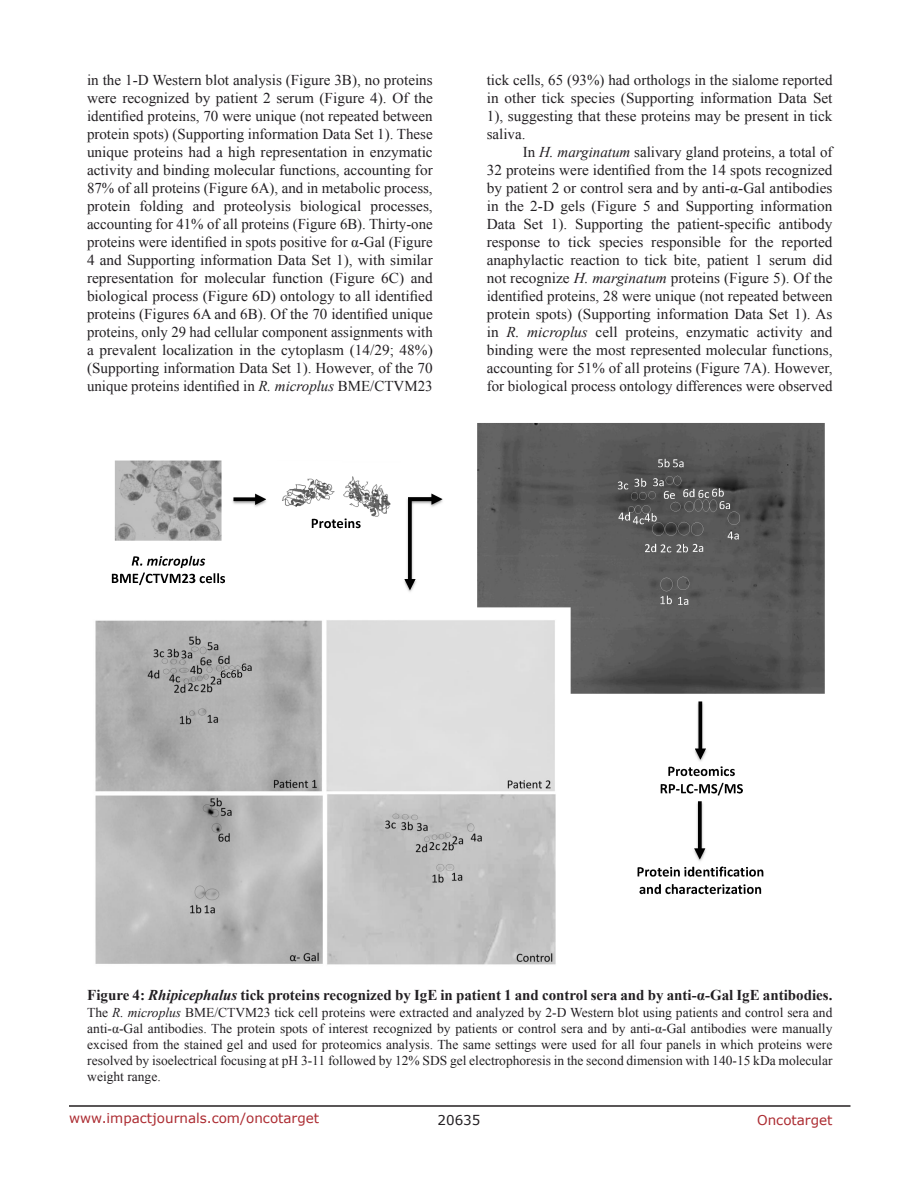
<style>
.page{position:relative;width:918px;height:1188px;background:#fff}
.page>*{position:absolute;margin:0;border:0;box-sizing:border-box;transform-origin:0 0}
.BodyText{font:15px/18px "Times New Roman";color:#221f22;text-align:justify}
.FigureText{font:700 15px "Times New Roman";color:#221f22}
.FigureText-2{font:13.5px/16.2px "Times New Roman";color:#221f22;text-align:justify}
.t1{font:13.5px "Verdana";color:#ac2b31}
.t2{font:13.5px "Verdana";color:#221f22}
.s1{font-style:italic}
</style>
<div class="page">
<hr style="left:69px;top:1105px;width:781px;height:2px;background:#231f20">
<img style="left:95px;top:423px;width:730px;height:542px">
<p class="BodyText" style="left:87px;top:71px;width:347px">in the 1-D Western blot analysis (Figure 3B), no proteins were recognized by patient 2 serum (Figure 4). Of the identified proteins, 70 were unique (not repeated between protein spots) (Supporting information Data Set 1). These unique proteins had a high representation in enzymatic activity and binding molecular functions, accounting for 87% of all proteins (Figure 6A), and in metabolic process, protein folding and proteolysis biological processes, accounting for 41% of all proteins (Figure 6B). Thirty-one proteins were identified in spots positive for α-Gal (Figure 4 and Supporting information Data Set 1), with similar representation for molecular function (Figure 6C) and biological process (Figure 6D) ontology to all identified proteins (Figures 6A and 6B). Of the 70 identified unique proteins, only 29 had cellular component assignments with a prevalent localization in the cytoplasm (14/29; 48%) (Supporting information Data Set 1). However, of the 70 unique proteins identified in <span class="s1">R. microplus</span> BME/CTVM23</p>
<p class="BodyText" style="left:487px;top:71px;width:347px">tick cells, 65 (93%) had orthologs in the sialome reported in other tick species (Supporting information Data Set 1), suggesting that these proteins may be present in tick saliva.</p>
<p class="BodyText" style="left:487px;top:143px;width:347px;text-indent:36px">In <span class="s1">H. marginatum</span> salivary gland proteins, a total of 32 proteins were identified from the 14 spots recognized by patient 2 or control sera and by anti-α-Gal antibodies in the 2-D gels (Figure 5 and Supporting information Data Set 1). Supporting the patient-specific antibody response to tick species responsible for the reported anaphylactic reaction to tick bite, patient 1 serum did not recognize <span class="s1">H. marginatum</span> proteins (Figure 5). Of the identified proteins, 28 were unique (not repeated between protein spots) (Supporting information Data Set 1). As in <span class="s1">R. microplus</span> cell proteins, enzymatic activity and binding were the most represented molecular functions, accounting for 51% of all proteins (Figure 7A). However, for biological process ontology differences were observed</p>
<p class="FigureText" style="left:87px;top:985px;width:747px">Figure 4: <span class="s1">Rhipicephalus</span> tick proteins recognized by IgE in patient 1 and control sera and by anti-α-Gal IgE antibodies.</p>
<p class="FigureText-2" style="left:87px;top:1004px;width:747px">The <span class="s1">R. microplus</span> BME/CTVM23 tick cell proteins were extracted and analyzed by 2-D Western blot using patients and control sera and anti-α-Gal antibodies. The protein spots of interest recognized by patients or control sera and by anti-α-Gal antibodies were manually excised from the stained gel and used for proteomics analysis. The same settings were used for all four panels in which proteins were resolved by isoelectrical focusing at pH 3-11 followed by 12% SDS gel electrophoresis in the second dimension with 140-15 kDa molecular weight range.</p>
<p class="t1" style="left:69px;top:1109px;width:252px">www.impactjournals.com/oncotarget</p>
<p class="t2" style="left:438px;top:1111px;width:44px">20635</p>
<p class="t1" style="left:757px;top:1111px;width:77px">Oncotarget</p>
</div>
